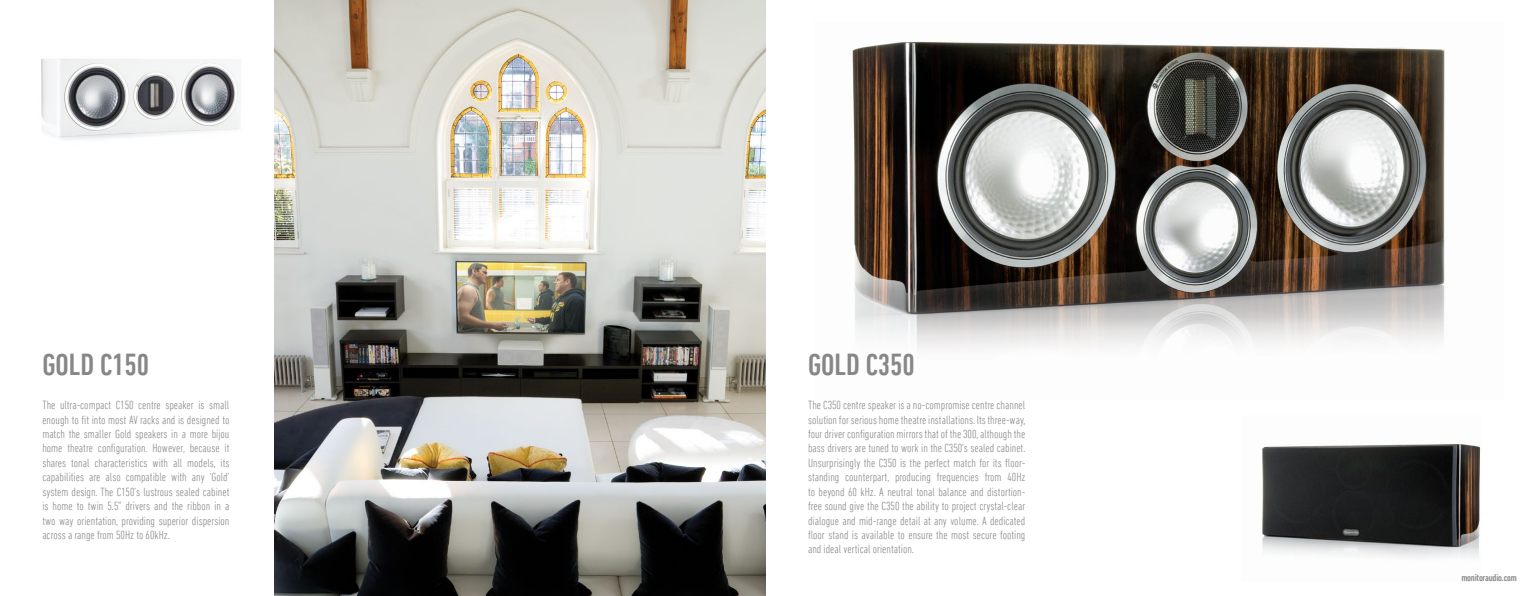
<style>
.page{position:relative;width:1531px;height:596px;background:#fff}
.page>*{position:absolute;margin:0;border:0;box-sizing:border-box;transform-origin:0 0}
.t1{font:500 condensed 31px "DIN Next LT Pro";color:#878787}
.t2{font:300 condensed 12px/14.4px "DIN Next LT Pro";color:#878787;text-align:justify}
.t3{font:500 condensed 10px "DIN Next LT Pro";letter-spacing:-.02em;color:#878787}
</style>
<div class="page">
<img style="left:1262px;top:444px;width:219px;height:114px">
<img style="left:852px;top:41px;width:593px;height:308px">
<img style="left:41px;top:59px;width:199px;height:81px">
<img style="left:274px;top:0;width:491px;height:595px">
<h1 class="t1" style="left:42px;top:347px;width:108px">GOLD C150</h1>
<p class="t2" style="left:42px;top:397px;width:189px">The ultra-compact C150 centre speaker is small enough to fit into most AV racks and is designed to match the smaller Gold speakers in a more bijou home theatre configuration. However, because it shares tonal characteristics with all models, its capabilities are also compatible with any ‘Gold’ system design. The C150’s lustrous sealed cabinet is home to twin 5.5” drivers and the ribbon in a two way orientation, providing superior dispersion across a range from 50Hz to 60kHz.</p>
<h1 class="t1" style="left:808px;top:347px;width:108px">GOLD C350</h1>
<p class="t2" style="left:808px;top:397px;width:219px">The C350 centre speaker is a no-compromise centre channel solution for serious home theatre installations. Its three-way, four driver configuration mirrors that of the 300, although the bass drivers are tuned to work in the C350’s sealed cabinet.<br>Unsurprisingly the C350 is the perfect match for its floor&shy;standing counterpart, producing frequencies from 40Hz to beyond 60 kHz. A neutral tonal balance and distortion&shy;free sound give the C350 the ability to project crystal-clear dialogue and mid-range detail at any volume. A dedicated floor stand is available to ensure the most secure footing and ideal vertical orientation.</p>
<p class="t3" style="left:1461px;top:572px;width:57px">monitoraudio.com</p>
</div>
